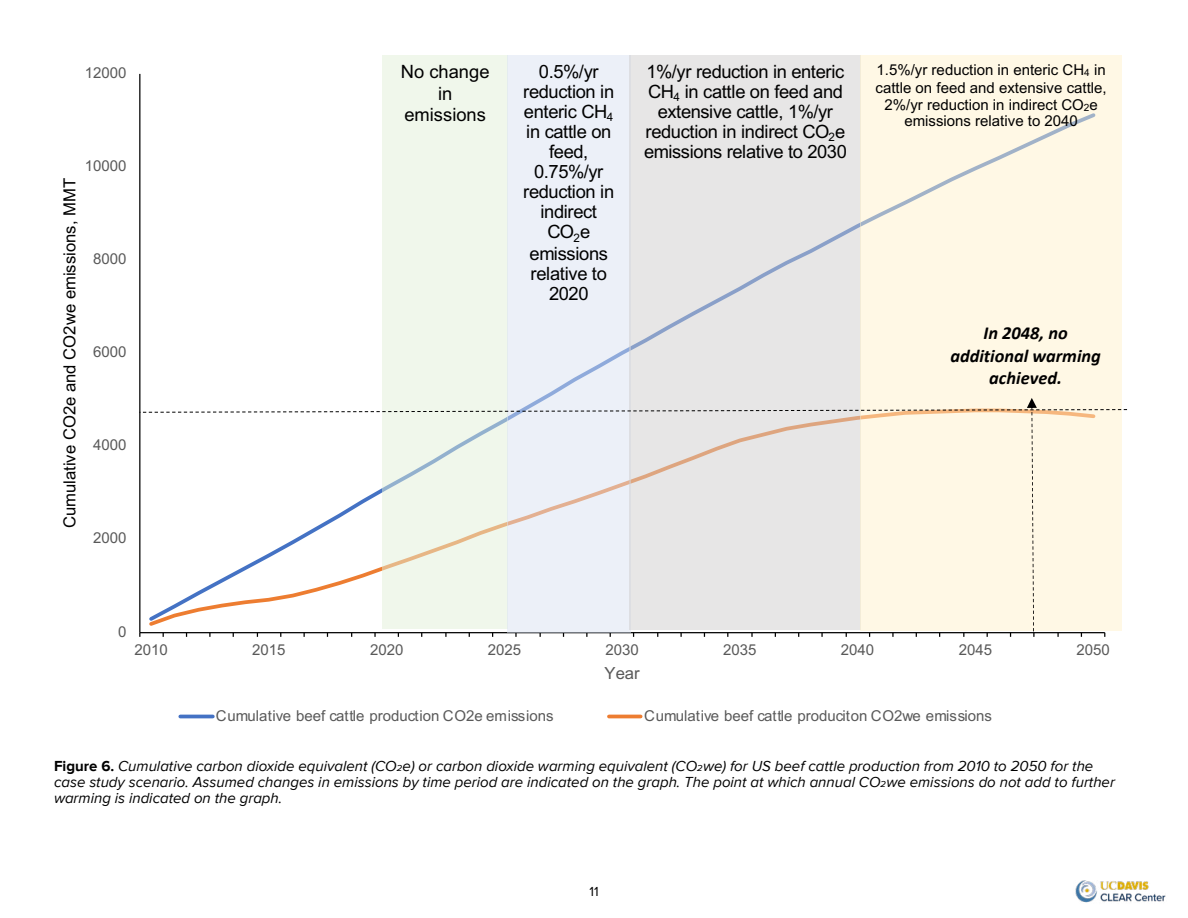
<style>
.page{position:relative;width:1188px;height:918px;background:#fff}
.page>*{position:absolute;margin:0;border:0;box-sizing:border-box;transform-origin:0 0}
.t1{font:18.3px/20px "Arial";letter-spacing:-.025em;color:#000;text-align:center}
.t2{font:italic 700 18.3px/23.4px "Calibri";color:#000;text-align:center}
.t3{font:18.3px/21.8px "Arial";color:#000;text-align:center}
.t4{font:16.65px "Arial";color:#000}
.t5{font:16.65px "Arial";color:#595959}
.t6{font:italic 15px/16.2px "Proxima Nova";color:#000}
.t7{font:15px "Arial";color:#595959}
.t8{font:15px/18.3px "Arial";color:#000}
.t9{font:13.5px "Proxima Nova";color:#000}
.s1{font-weight:700;font-style:normal}
</style>
<div class="page">
<hr style="left:139px;top:74px;width:1px;height:559px;background:#000">
<hr style="left:180px;top:715px;width:33px;height:3px;background:#4472c4">
<hr style="left:609px;top:715px;width:32px;height:3px;background:#ed7d31">
<div style="left:383px;top:56px;width:125px;height:573px;background:#f0f7eb"></div>
<div style="left:507px;top:56px;width:123px;height:577px;background:#ecf0f8"></div>
<div style="left:629px;top:56px;width:232px;height:574px;background:#e7e6e6"></div>
<div style="left:860px;top:56px;width:262px;height:575px;background:#fff8e5"></div>
<svg style="left:139px;top:398px;width:988px;height:239px"></svg>
<img style="left:1075px;top:880px;width:91px;height:23px">
<p class="t7" style="left:85px;top:62px;width:43px">12000</p>
<p class="t4" style="left:58px;top:528px;width:352px;rotate:-90deg">Cumulative CO2e and CO2we emissions, MMT</p>
<p class="t7" style="left:85px;top:156px;width:43px">10000</p>
<p class="t7" style="left:93px;top:248px;width:35px">8000</p>
<p class="t7" style="left:93px;top:342px;width:35px">6000</p>
<p class="t7" style="left:93px;top:434px;width:35px">4000</p>
<p class="t7" style="left:93px;top:528px;width:35px">2000</p>
<p class="t3" style="left:401px;top:61px;width:90px">No change in emissions</p>
<p class="t1" style="left:523px;top:62px;width:93px">0.5%/yr reduction in enteric CH<sub>4 </sub>in cattle on feed,<br>0.75%/yr reduction in indirect<br>CO<sub>2</sub>e</p>
<p class="t1" style="left:530px;top:243px;width:80px">emissions relative to<br>2020</p>
<p class="t1" style="left:644px;top:62px;width:204px">1%/yr reduction in enteric<br>CH<sub>4</sub> in cattle on feed and extensive cattle, 1%/yr reduction in indirect CO<sub>2</sub>e emissions relative to 2030</p>
<p class="t8" style="left:876px;top:60px;width:233px">1.5%/yr reduction in enteric CH<sub>4</sub> in cattle on feed and extensive cattle,</p>
<p class="t8" style="left:885px;top:96px;width:215px;line-height:16.6px;text-align:center">2%/yr reduction in indirect CO<sub>2</sub>e emissions relative to 2040</p>
<p class="t2" style="left:950px;top:321px;width:152px">In 2048, no additional warming</p>
<p class="t2" style="left:989px;top:366px;width:74px">achieved.</p>
<p class="t7" style="left:118px;top:621px;width:10px">0</p>
<p class="t7" style="left:135px;top:640px;width:35px">2010</p>
<p class="t7" style="left:252px;top:640px;width:35px">2015</p>
<p class="t7" style="left:370px;top:640px;width:35px">2020</p>
<p class="t7" style="left:488px;top:640px;width:35px">2025</p>
<p class="t7" style="left:605px;top:640px;width:35px">2030</p>
<p class="t7" style="left:723px;top:640px;width:35px">2035</p>
<p class="t7" style="left:841px;top:640px;width:35px">2040</p>
<p class="t7" style="left:959px;top:640px;width:35px">2045</p>
<p class="t7" style="left:1076px;top:640px;width:35px">2050</p>
<p class="t5" style="left:605px;top:661px;width:37px">Year</p>
<p class="t7" style="left:216px;top:705px;width:339px">Cumulative beef cattle production CO2e emissions</p>
<p class="t7" style="left:644px;top:705px;width:349px">Cumulative beef cattle produciton CO2we emissions</p>
<p class="t6" style="left:54px;top:758px;width:1063px"><span class="s1">Figure 6.</span> Cumulative carbon dioxide equivalent (CO2e) or carbon dioxide warming equivalent (CO2we) for US beef cattle production from 2010 to 2050 for the case study scenario. Assumed changes in emissions by time period are indicated on the graph. The point at which annual CO2we emissions do not add to further warming is indicated on the graph.</p>
<p class="t9" style="left:589px;top:884px;width:11px">11</p>
</div>
